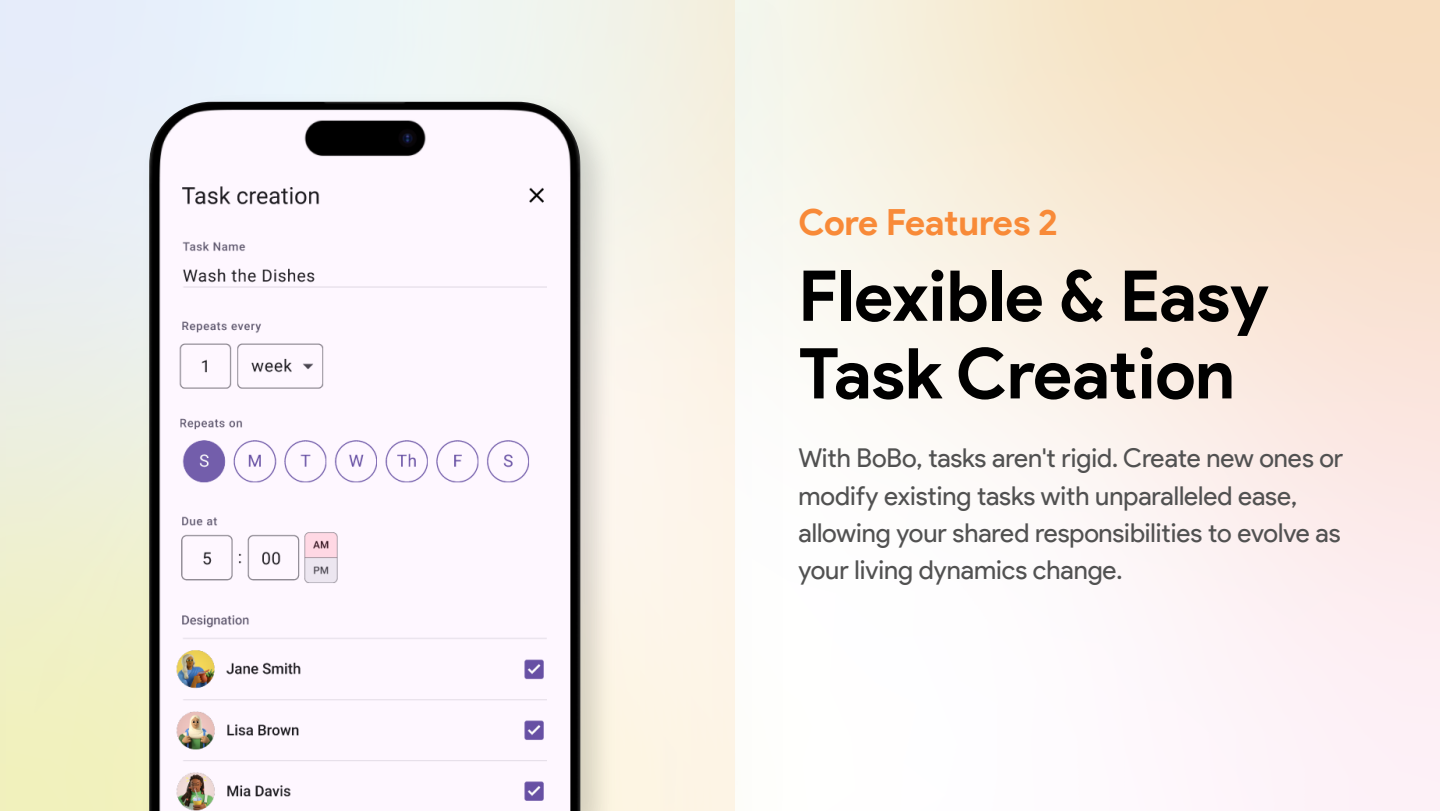
<style>
.page{position:relative;width:1440px;height:811px;background:#fff}
.page>*{position:absolute;margin:0;border:0;box-sizing:border-box;transform-origin:0 0}
.t1{font:700 70px/77.6px "Product Sans";letter-spacing:-.005em;color:#000}
.t2{font:700 36px "Product Sans";letter-spacing:-.01em;color:#f88a38}
.t3{font:26px/37.2px "Product Sans";color:#515151}
</style>
<div class="page">
<svg style="left:800px;top:0;width:640px;height:810px"></svg>
<img style="left:149px;top:102px;width:431px;height:708px">
<h2 class="t2" style="left:798px;top:200px;width:261px">Core Features 2</h2>
<h1 class="t1" style="left:798px;top:258px;width:472px">Flexible &amp; Easy<br>Task Creation</h1>
<p class="t3" style="left:798px;top:440px;width:546px">With BoBo, tasks aren't rigid. Create new ones or modify existing tasks with unparalleled ease, allowing your shared responsibilities to evolve as your living dynamics change.</p>
</div>
